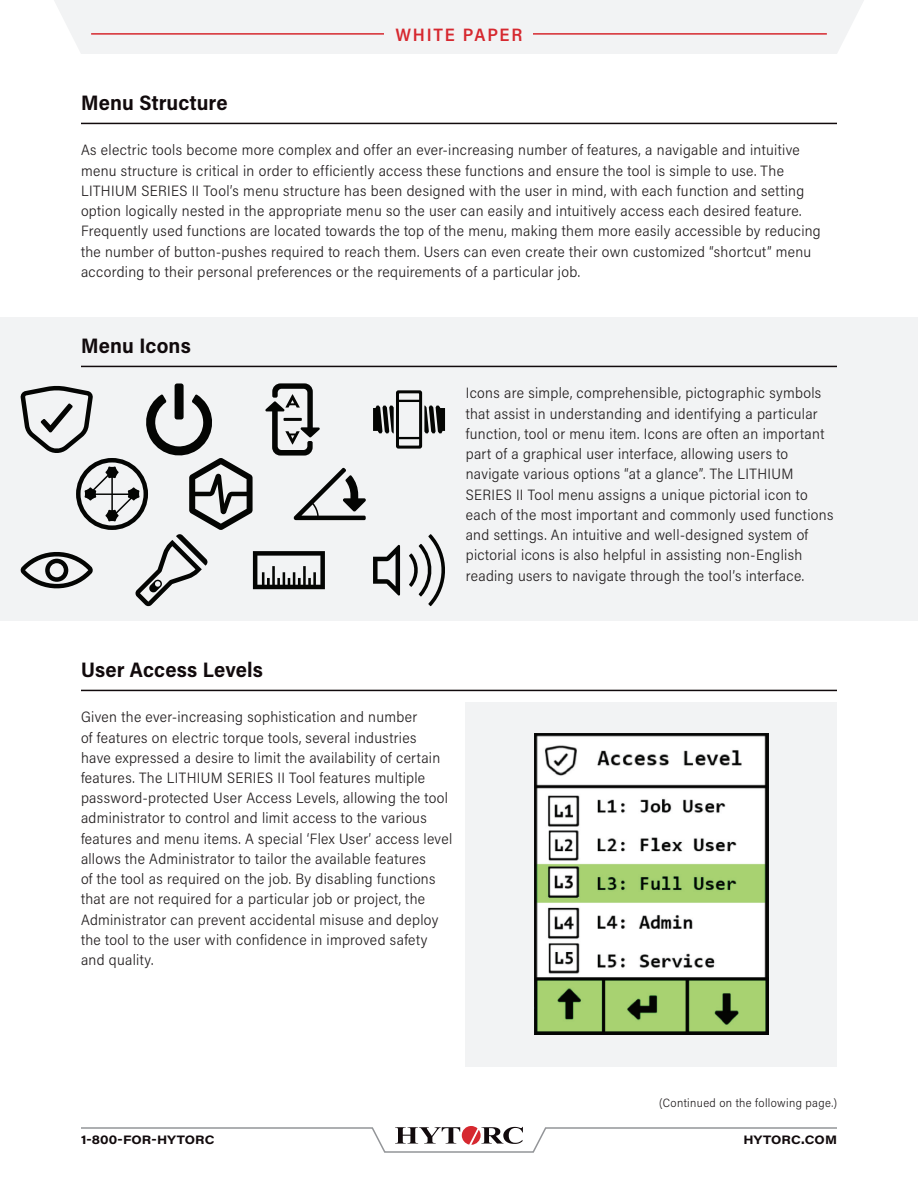
<style>
.page{position:relative;width:918px;height:1188px;background:#fff}
.page>*{position:absolute;margin:0;border:0;box-sizing:border-box;transform-origin:0 0}
.t1{font:700 21px "Acumin Pro Semi Cond";letter-spacing:.01em;color:#110a0c}
.t2{font:600 18px "Acumin Pro Semi Cond";letter-spacing:.1em;color:#d6282f}
.t3{font:300 15px/20.2px "Acumin Pro Semi Cond";letter-spacing:.02em;color:#231f20}
.t4{font:300 12px "Acumin Pro Semi Cond";letter-spacing:.03em;color:#231f20}
.t5{font:700 12px "Acumin Pro Wide";letter-spacing:.005em;color:#110a0c}
</style>
<div class="page">
<div style="left:0;top:317px;width:918px;height:304px;background:#f2f3f4"></div>
<div style="left:466px;top:702px;width:371px;height:364px;background:#f2f3f4"></div>
<img style="left:534px;top:734px;width:234px;height:301px">
<hr style="left:81px;top:123px;width:756px;height:1px;background:#110a0c">
<hr style="left:81px;top:366px;width:756px;height:1px;background:#110a0c">
<hr style="left:81px;top:690px;width:756px;height:1px;background:#110a0c">
<svg style="left:373px;top:390px;width:72px;height:59px"></svg>
<svg style="left:373px;top:534px;width:72px;height:72px"></svg>
<svg style="left:21px;top:383px;width:345px;height:223px"></svg>
<svg style="left:81px;top:1126px;width:756px;height:27px"></svg>
<div style="left:54px;top:0;width:810px;height:54px;background:#f2f3f4"></div>
<hr style="left:91px;top:33px;width:736px;height:2px;background:#d6282f">
<div style="left:385px;top:27px;width:148px;height:13px;background:#f2f3f4"></div>
<h1 class="t1" style="left:81px;top:88px;width:148px">Menu Structure</h1>
<p class="t2" style="left:395px;top:22px;width:129px">WHITE PAPER</p>
<p class="t3" style="left:81px;top:139px;width:741px">As electric tools become more complex and offer an ever-increasing number of features, a navigable and intuitive menu structure is critical in order to efficiently access these functions and ensure the tool is simple to use. The LITHIUM SERIES II Tool’s menu structure has been designed with the user in mind, with each function and setting option logically nested in the appropriate menu so the user can easily and intuitively access each desired feature.<br>Frequently used functions are located towards the top of the menu, making them more easily accessible by reducing the number of button-pushes required to reach them. Users can even create their own customized “shortcut” menu according to their personal preferences or the requirements of a particular job.</p>
<h1 class="t1" style="left:81px;top:331px;width:111px">Menu Icons</h1>
<p class="t3" style="left:466px;top:382px;width:369px">Icons are simple, comprehensible, pictographic symbols that assist in understanding and identifying a particular function, tool or menu item. Icons are often an important part of a graphical user interface, allowing users to navigate various options “at a glance”. The LITHIUM SERIES II Tool menu assigns a unique pictorial icon to each of the most important and commonly used functions and settings. An intuitive and well-designed system of pictorial icons is also helpful in assisting non-English reading users to navigate through the tool’s interface.</p>
<h1 class="t1" style="left:81px;top:655px;width:183px">User Access Levels</h1>
<p class="t3" style="left:81px;top:706px;width:373px">Given the ever-increasing sophistication and number<br>of features on electric torque tools, several industries<br>have expressed a desire to limit the availability of certain features. The LITHIUM SERIES II Tool features multiple password-protected User Access Levels, allowing the tool administrator to control and limit access to the various features and menu items. A special ‘Flex User’ access level allows the Administrator to tailor the available features<br>of the tool as required on the job. By disabling functions that are not required for a particular job or project, the Administrator can prevent accidental misuse and deploy the tool to the user with confidence in improved safety and quality.</p>
<p class="t4" style="left:659px;top:1095px;width:179px">(Continued on the following page.)</p>
<p class="t5" style="left:81px;top:1131px;width:135px">1-800-FOR-HYTORC</p>
<p class="t5" style="left:743px;top:1131px;width:95px">HYTORC.COM</p>
</div>
